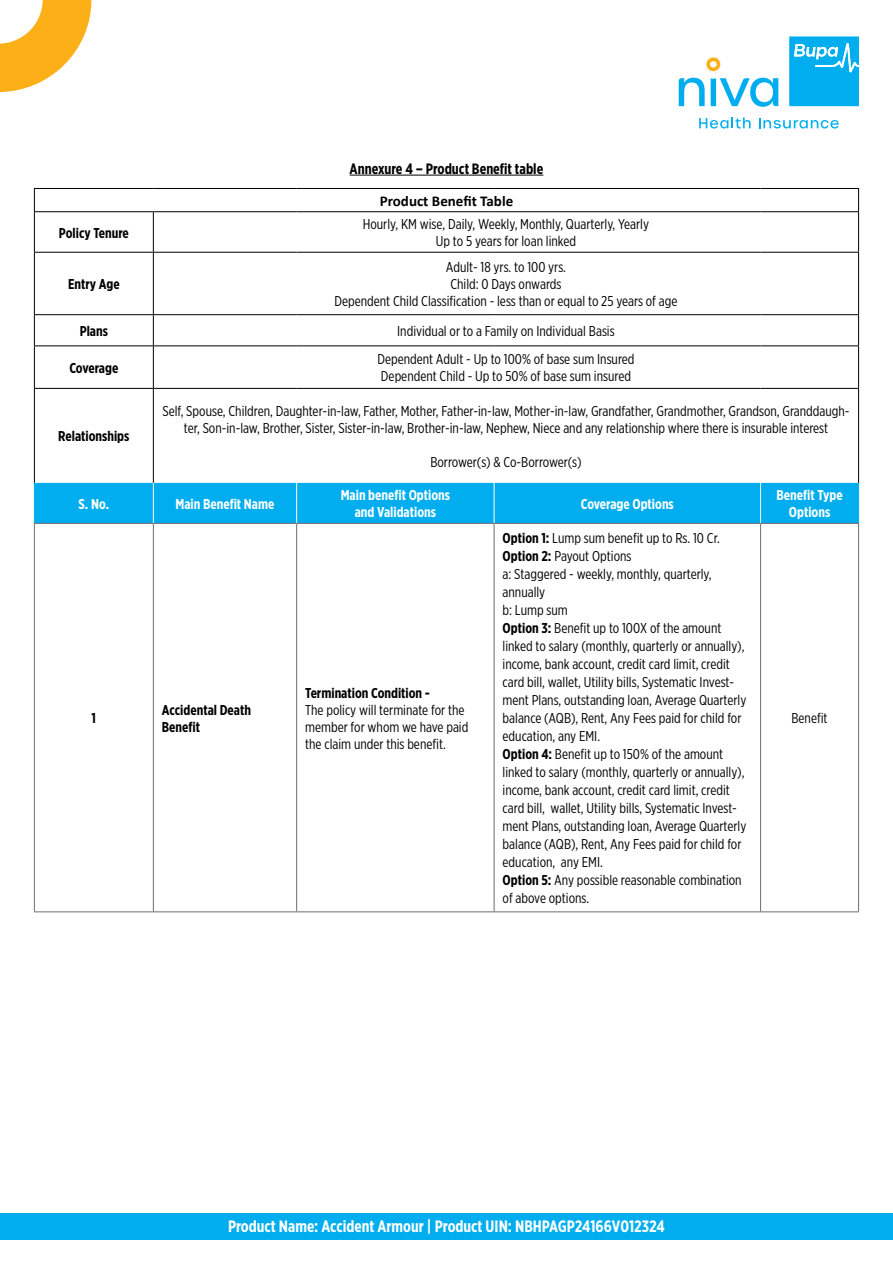
<style>
.page{position:relative;width:893px;height:1263px;background:#fff}
.page>*{position:absolute;margin:0;border:0;box-sizing:border-box;transform-origin:0 0}
.t1{font:700 16.5px "Gotham X Narrow";color:#fff}
.t2{font:700 15px "Gotham X Narrow";color:#000}
.t3{font:700 15px "Calibri";color:#000}
.t4{font:14.25px/18px "Gotham X Narrow";color:#000;text-align:center}
.t5{font:700 14.25px/17.1px "Gotham X Narrow";color:#000}
.t6{font:700 14.25px/17.1px "Gotham X Narrow";color:#fff;text-align:center}
.s1{font-weight:700}
</style>
<div class="page">
<svg style="left:699px;top:117px;width:52px;height:12px"></svg>
<svg style="left:759px;top:118px;width:80px;height:11px"></svg>
<svg style="left:679px;top:78px;width:99px;height:29px"></svg>
<svg style="left:706px;top:57px;width:14px;height:14px"></svg>
<svg style="left:789px;top:36px;width:70px;height:70px;background:#1cb6f0"></svg>
<svg style="left:0;top:0;width:91px;height:92px"></svg>
<div style="left:0;top:1213px;width:893px;height:26px;background:#00aeef"></div>
<hr style="left:350px;top:175px;width:193px;height:1px;background:#000">
<div style="left:35px;top:483px;width:823px;height:40px;background:#00aeef"></div>
<svg style="left:152px;top:524px;width:610px;height:387px"></svg>
<hr style="left:34px;top:188px;width:119px;height:1px;background:#000">
<hr style="left:153px;top:188px;width:144px;height:1px;background:#000">
<hr style="left:297px;top:188px;width:197px;height:1px;background:#000">
<hr style="left:494px;top:188px;width:267px;height:1px;background:#000">
<hr style="left:761px;top:188px;width:98px;height:1px;background:#000">
<svg style="left:34px;top:189px;width:1px;height:22px"></svg>
<hr style="left:34px;top:212px;width:1px;height:40px;background:#000">
<hr style="left:34px;top:253px;width:1px;height:61px;background:#000">
<hr style="left:34px;top:315px;width:1px;height:30px;background:#000">
<hr style="left:34px;top:346px;width:1px;height:42px;background:#000">
<hr style="left:34px;top:389px;width:1px;height:94px;background:#000">
<hr style="left:34px;top:211px;width:119px;height:1px;background:#000">
<hr style="left:153px;top:211px;width:144px;height:1px;background:#000">
<hr style="left:297px;top:211px;width:197px;height:1px;background:#000">
<hr style="left:494px;top:211px;width:267px;height:1px;background:#000">
<hr style="left:761px;top:211px;width:98px;height:1px;background:#000">
<hr style="left:34px;top:252px;width:119px;height:1px;background:#000">
<hr style="left:153px;top:252px;width:144px;height:1px;background:#000">
<hr style="left:297px;top:252px;width:197px;height:1px;background:#000">
<hr style="left:494px;top:252px;width:267px;height:1px;background:#000">
<hr style="left:761px;top:252px;width:98px;height:1px;background:#000">
<hr style="left:34px;top:314px;width:119px;height:1px;background:#000">
<hr style="left:153px;top:314px;width:144px;height:1px;background:#000">
<hr style="left:297px;top:314px;width:197px;height:1px;background:#000">
<hr style="left:494px;top:314px;width:267px;height:1px;background:#000">
<hr style="left:761px;top:314px;width:98px;height:1px;background:#000">
<hr style="left:34px;top:345px;width:119px;height:1px;background:#000">
<hr style="left:153px;top:345px;width:144px;height:1px;background:#000">
<hr style="left:297px;top:345px;width:197px;height:1px;background:#000">
<hr style="left:494px;top:345px;width:267px;height:1px;background:#000">
<hr style="left:761px;top:345px;width:98px;height:1px;background:#000">
<hr style="left:34px;top:388px;width:119px;height:1px;background:#000">
<hr style="left:153px;top:388px;width:144px;height:1px;background:#000">
<hr style="left:297px;top:388px;width:197px;height:1px;background:#000">
<hr style="left:494px;top:388px;width:267px;height:1px;background:#000">
<hr style="left:761px;top:388px;width:98px;height:1px;background:#000">
<svg style="left:858px;top:189px;width:1px;height:22px"></svg>
<hr style="left:153px;top:212px;width:1px;height:40px;background:#000">
<hr style="left:858px;top:212px;width:1px;height:40px;background:#000">
<hr style="left:153px;top:253px;width:1px;height:61px;background:#000">
<hr style="left:858px;top:253px;width:1px;height:61px;background:#000">
<hr style="left:153px;top:315px;width:1px;height:30px;background:#000">
<hr style="left:858px;top:315px;width:1px;height:30px;background:#000">
<hr style="left:153px;top:346px;width:1px;height:42px;background:#000">
<hr style="left:858px;top:346px;width:1px;height:42px;background:#000">
<hr style="left:153px;top:389px;width:1px;height:94px;background:#000">
<hr style="left:858px;top:389px;width:1px;height:94px;background:#000">
<hr style="left:34px;top:483px;width:1px;height:40px;background:#00aeef">
<hr style="left:858px;top:483px;width:1px;height:40px;background:#00aeef">
<hr style="left:153px;top:483px;width:1px;height:40px;background:#fff">
<hr style="left:296px;top:483px;width:1px;height:40px;background:#fff">
<hr style="left:494px;top:483px;width:1px;height:40px;background:#fff">
<hr style="left:760px;top:483px;width:1px;height:40px;background:#fff">
<hr style="left:34px;top:523px;width:119px;height:1px;background:#6d6e71">
<hr style="left:34px;top:524px;width:1px;height:387px;background:#6d6e71">
<hr style="left:153px;top:523px;width:144px;height:1px;background:#6d6e71">
<hr style="left:153px;top:524px;width:1px;height:387px;background:#6d6e71">
<hr style="left:297px;top:523px;width:197px;height:1px;background:#6d6e71">
<hr style="left:296px;top:524px;width:1px;height:387px;background:#6d6e71">
<hr style="left:494px;top:523px;width:267px;height:1px;background:#6d6e71">
<hr style="left:494px;top:524px;width:1px;height:387px;background:#6d6e71">
<hr style="left:761px;top:523px;width:98px;height:1px;background:#6d6e71">
<hr style="left:760px;top:524px;width:1px;height:387px;background:#6d6e71">
<hr style="left:858px;top:524px;width:1px;height:387px;background:#6d6e71">
<hr style="left:34px;top:911px;width:119px;height:1px;background:#6d6e71">
<hr style="left:153px;top:911px;width:144px;height:1px;background:#6d6e71">
<hr style="left:297px;top:911px;width:197px;height:1px;background:#6d6e71">
<hr style="left:494px;top:911px;width:267px;height:1px;background:#6d6e71">
<hr style="left:761px;top:911px;width:98px;height:1px;background:#6d6e71">
<p class="t2" style="left:350px;top:159px;width:195px">Annexure 4 – Product Benefit table</p>
<p class="t3" style="left:380px;top:190px;width:135px">Product Benefit Table</p>
<p class="t5" style="left:59px;top:224px;width:72px">Policy Tenure</p>
<p class="t4" style="left:363px;top:215px;width:288px;line-height:17.1px">Hourly, KM wise, Daily, Weekly, Monthly, Quarterly, Yearly<br>Up to 5 years for loan linked</p>
<p class="t5" style="left:68px;top:275px;width:53px">Entry Age</p>
<p class="t4" style="left:334px;top:258px;width:345px;line-height:17.1px">Adult- 18 yrs. to 100 yrs.<br>Child: 0 Days onwards<br>Dependent Child Classification - less than or equal to 25 years of age</p>
<p class="t5" style="left:80px;top:322px;width:30px">Plans</p>
<p class="t4" style="left:397px;top:322px;width:219px">Individual or to a Family on Individual Basis</p>
<p class="t5" style="left:69px;top:359px;width:51px">Coverage</p>
<p class="t4" style="left:377px;top:350px;width:259px;line-height:17.1px;text-align:left">Dependent Adult - Up to 100% of base sum Insured<br>Dependent Child - Up to 50% of base sum insured</p>
<p class="t5" style="left:58px;top:428px;width:73px">Relationships</p>
<p class="t4" style="left:162px;top:402px;width:689px;line-height:17.1px">Self, Spouse, Children, Daughter-in-law, Father, Mother, Father-in-law, Mother-in-law, Grandfather, Grandmother, Grandson, Granddaugh&shy;ter, Son-in-law, Brother, Sister, Sister-in-law, Brother-in-law, Nephew, Niece and any relationship where there is insurable interest</p>
<p class="t4" style="left:430px;top:453px;width:153px">Borrower(s) &amp; Co-Borrower(s)</p>
<p class="t6" style="left:79px;top:495px;width:32px">S. No.</p>
<p class="t6" style="left:176px;top:495px;width:100px">Main Benefit Name</p>
<p class="t6" style="left:341px;top:487px;width:111px">Main benefit Options and Validations</p>
<p class="t6" style="left:581px;top:495px;width:95px">Coverage Options</p>
<p class="t6" style="left:776px;top:487px;width:68px">Benefit Type<br>Options</p>
<p class="t5" style="left:92px;top:710px;width:6px">1</p>
<p class="t5" style="left:162px;top:701px;width:91px">Accidental Death<br>Benefit</p>
<p class="t5" style="left:305px;top:684px;width:126px">Termination Condition -</p>
<p class="t4" style="left:305px;top:701px;width:165px;line-height:17.1px;text-align:left">The policy will terminate for the member for whom we have paid the claim under this benefit.</p>
<p class="t4" style="left:503px;top:529px;width:245px;text-align:left"><span class="s1">Option 1:</span> Lump sum benefit up to Rs. 10 Cr.<br><span class="s1">Option 2:</span> Payout Options<br>a: Staggered - weekly, monthly, quarterly, annually<br>b: Lump sum<br><span class="s1">Option 3:</span> Benefit up to 100X of the amount linked to salary (monthly, quarterly or annually), income, bank account, credit card limit, credit card bill, wallet, Utility bills, Systematic Invest&shy;ment Plans, outstanding loan, Average Quarterly balance (AQB), Rent, Any Fees paid for child for education, any EMI.<br><span class="s1">Option 4:</span> Benefit up to 150% of the amount linked to salary (monthly, quarterly or annually), income, bank account, credit card limit, credit card bill, wallet, Utility bills, Systematic Invest&shy;ment Plans, outstanding loan, Average Quarterly balance (AQB), Rent, Any Fees paid for child for education, any EMI.<br><span class="s1">Option 5:</span> Any possible reasonable combination of above options.</p>
<p class="t4" style="left:791px;top:709px;width:38px">Benefit</p>
<p class="t1" style="left:228px;top:1216px;width:438px">Product Name: Accident Armour | Product UIN: NBHPAGP24166V012324</p>
</div>
